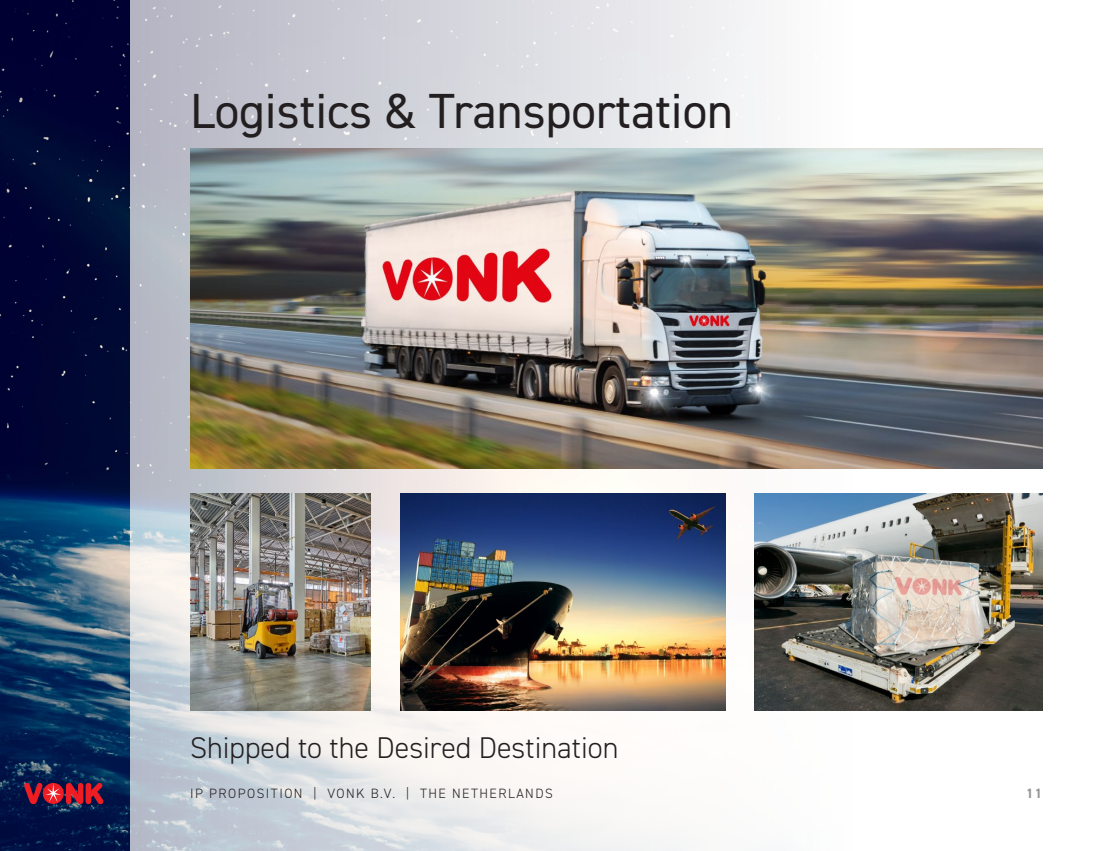
<style>
.page{position:relative;width:1106px;height:851px;background:#fff}
.page>*{position:absolute;margin:0;border:0;box-sizing:border-box;transform-origin:0 0}
.t1{font:49.35px "DIN2014";color:#231f20}
.t2{font:300 30px "DIN2014";color:#231f20}
.t3{font:300 13.5px "DIN2014";letter-spacing:.11em;color:#231f20}
.t4{font:700 13.5px "DIN2014";color:#939598}
</style>
<div class="page">
<img style="left:0;top:0;width:1043px;height:850px">
<svg style="left:24px;top:782px;width:79px;height:22px;background:#952137"></svg>
<img style="left:190px;top:149px;width:852px;height:319px">
<img style="left:190px;top:493px;width:181px;height:217px">
<img style="left:400px;top:493px;width:325px;height:217px">
<img style="left:754px;top:493px;width:288px;height:217px">
<p class="t1" style="left:190px;top:80px;width:545px">Logistics &amp; Transportation</p>
<p class="t2" style="left:190px;top:729px;width:430px">Shipped to the Desired Destination</p>
<p class="t3" style="left:190px;top:784px;width:364px">IP PROPOSITION | VONK B.V. | THE NETHERLANDS</p>
<p class="t4" style="left:1026px;top:783px;width:17px">11</p>
</div>
